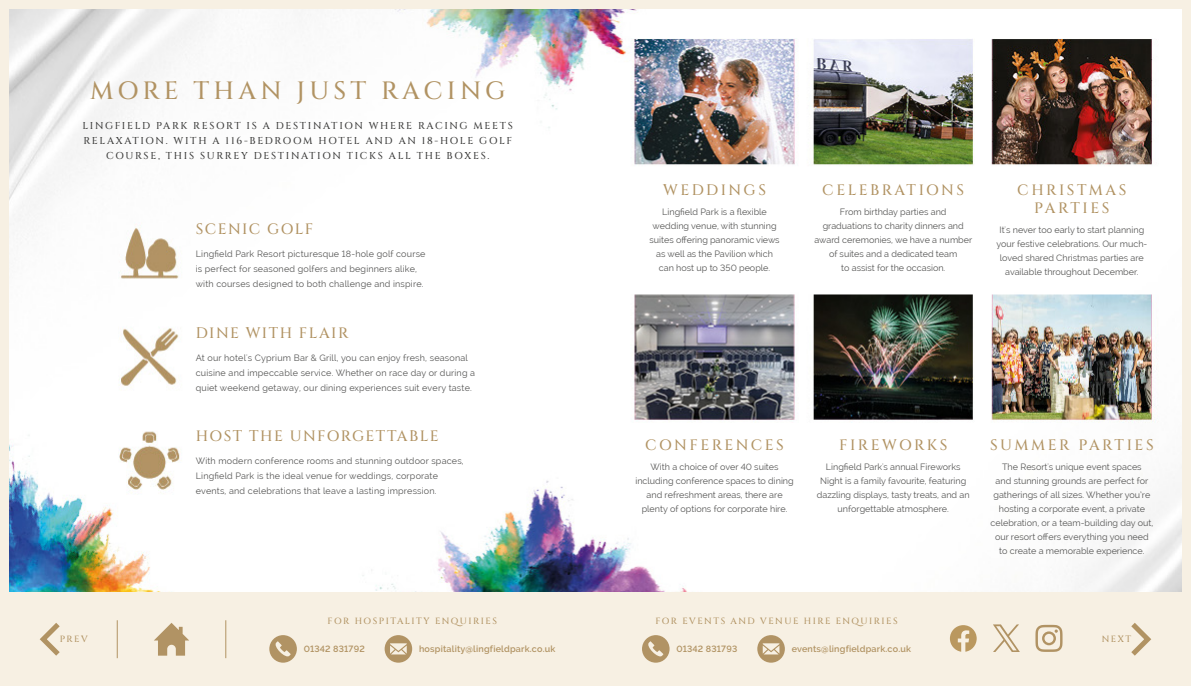
<style>
.page{position:relative;width:1191px;height:686px;background:#fff}
.page>*{position:absolute;margin:0;border:0;box-sizing:border-box;transform-origin:0 0}
.t1{font:500 25px "Cinzel";letter-spacing:.17em;color:#b19363}
.t2{font:500 15px "Cinzel";letter-spacing:.15em;color:#b19363}
.t3{font:500 15px "Cinzel";letter-spacing:.09em;color:#b19363}
.t4{font:500 15px/18px "Cinzel";letter-spacing:.17em;color:#b19363;text-align:center}
.t5{font:500 15px "Cinzel";letter-spacing:.1em;color:#b19363}
.t6{font:500 10px/15px "Cinzel";letter-spacing:.165em;color:#3c3c3b;text-align:center}
.t7{font:9px/14px "Raleway";color:#575756;text-align:center}
.t8{font:9px/15px "Raleway";letter-spacing:.02em;color:#575756}
.t9{font:600 9px "Raleway";letter-spacing:.02em;color:#b19363}
.t10{font:500 9px "Cinzel";letter-spacing:.165em;color:#b19363}
</style>
<div class="page">
<img style="left:9px;top:9px;width:1173px;height:583px">
<div style="left:0;top:592px;width:1191px;height:94px;background:#f7f0e3"></div>
<div style="left:0;top:0;width:9px;height:686px;background:#f7f0e3"></div>
<div style="left:1182px;top:0;width:9px;height:686px;background:#f7f0e3"></div>
<div style="left:0;top:0;width:1191px;height:9px;background:#f7f0e3"></div>
<svg style="left:39px;top:623px;width:21px;height:33px"></svg>
<svg style="left:1131px;top:623px;width:21px;height:33px"></svg>
<svg style="left:1035px;top:625px;width:27px;height:27px"></svg>
<svg style="left:993px;top:625px;width:26px;height:27px"></svg>
<svg style="left:950px;top:625px;width:26px;height:27px"></svg>
<svg style="left:154px;top:623px;width:35px;height:33px"></svg>
<hr style="left:225px;top:620px;width:1px;height:38px;background:#b19363">
<hr style="left:117px;top:620px;width:1px;height:38px;background:#b19363">
<svg style="left:269px;top:635px;width:28px;height:28px"></svg>
<svg style="left:642px;top:635px;width:27px;height:28px"></svg>
<svg style="left:384px;top:635px;width:28px;height:28px"></svg>
<svg style="left:757px;top:635px;width:28px;height:28px"></svg>
<h1 class="t1" style="left:90px;top:75px;width:417px">MORE THAN JUST RACING</h1>
<p class="t6" style="left:82px;top:118px;width:432px">LINGFIELD PARK RESORT IS A DESTINATION WHERE RACING MEETS<br>RELAXATION. WITH A 116-BEDROOM HOTEL AND AN 18-HOLE GOLF<br>COURSE, THIS SURREY DESTINATION TICKS ALL THE BOXES.</p>
<h2 class="t3" style="left:196px;top:219px;width:119px">SCENIC GOLF</h2>
<p class="t8" style="left:196px;top:246px;width:231px">Lingfield Park Resort picturesque 18-hole golf course is perfect for seasoned golfers and beginners alike, with courses designed to both challenge and inspire.</p>
<h2 class="t5" style="left:196px;top:323px;width:154px">DINE WITH FLAIR</h2>
<p class="t8" style="left:196px;top:350px;width:281px">At our hotel's Cyprium Bar &amp; Grill, you can enjoy fresh, seasonal cuisine and impeccable service. Whether on race day or during a quiet weekend getaway, our dining experiences suit every taste.</p>
<h2 class="t3" style="left:196px;top:427px;width:244px">HOST THE UNFORGETTABLE</h2>
<p class="t8" style="left:196px;top:454px;width:269px">With modern conference rooms and stunning outdoor spaces,<br>Lingfield Park is the ideal venue for weddings, corporate events, and celebrations that leave a lasting impression.</p>
<h2 class="t2" style="left:663px;top:180px;width:104px">WEDDINGS</h2>
<p class="t7" style="left:649px;top:204px;width:132px">Lingfield Park is a flexible wedding venue, with stunning suites offering panoramic views as well as the Pavilion which can host up to 350 people.</p>
<h2 class="t2" style="left:822px;top:180px;width:143px">CELEBRATIONS</h2>
<p class="t7" style="left:814px;top:204px;width:159px">From birthday parties and graduations to charity dinners and award ceremonies, we have a number of suites and a dedicated team<br>to assist for the occasion.</p>
<h2 class="t4" style="left:1017px;top:181px;width:111px">CHRISTMAS<br>PARTIES</h2>
<p class="t7" style="left:996px;top:222px;width:152px">It's never too early to start planning your festive celebrations. Our much&shy;loved shared Christmas parties are available throughout December.</p>
<h2 class="t2" style="left:645px;top:436px;width:140px">CONFERENCES</h2>
<p class="t7" style="left:635px;top:460px;width:160px">With a choice of over 40 suites including conference spaces to dining and refreshment areas, there are plenty of options for corporate hire.</p>
<h2 class="t2" style="left:839px;top:436px;width:110px">FIREWORKS</h2>
<p class="t7" style="left:817px;top:460px;width:154px">Lingfield Park's annual Fireworks Night is a family favourite, featuring dazzling displays, tasty treats, and an unforgettable atmosphere.</p>
<h2 class="t4" style="left:990px;top:437px;width:165px">SUMMER PARTIES</h2>
<p class="t7" style="left:990px;top:460px;width:164px">The Resort's unique event spaces<br>and stunning grounds are perfect for gatherings of all sizes. Whether you’re hosting a corporate event, a private celebration, or a team-building day out, our resort offers everything you need to create a memorable experience.</p>
<p class="t10" style="left:328px;top:615px;width:171px">FOR HOSPITALITY ENQUIRIES</p>
<p class="t10" style="left:655px;top:615px;width:244px">FOR EVENTS AND VENUE HIRE ENQUIRIES</p>
<p class="t10" style="left:60px;top:633px;width:30px">PREV</p>
<p class="t10" style="left:1102px;top:633px;width:31px">NEXT</p>
<p class="t9" style="left:304px;top:644px;width:63px">01342 831792</p>
<p class="t9" style="left:419px;top:644px;width:138px">hospitality@lingfieldpark.co.uk</p>
<p class="t9" style="left:676px;top:644px;width:62px">01342 831793</p>
<p class="t9" style="left:791px;top:644px;width:121px">events@lingfieldpark.co.uk</p>
</div>
